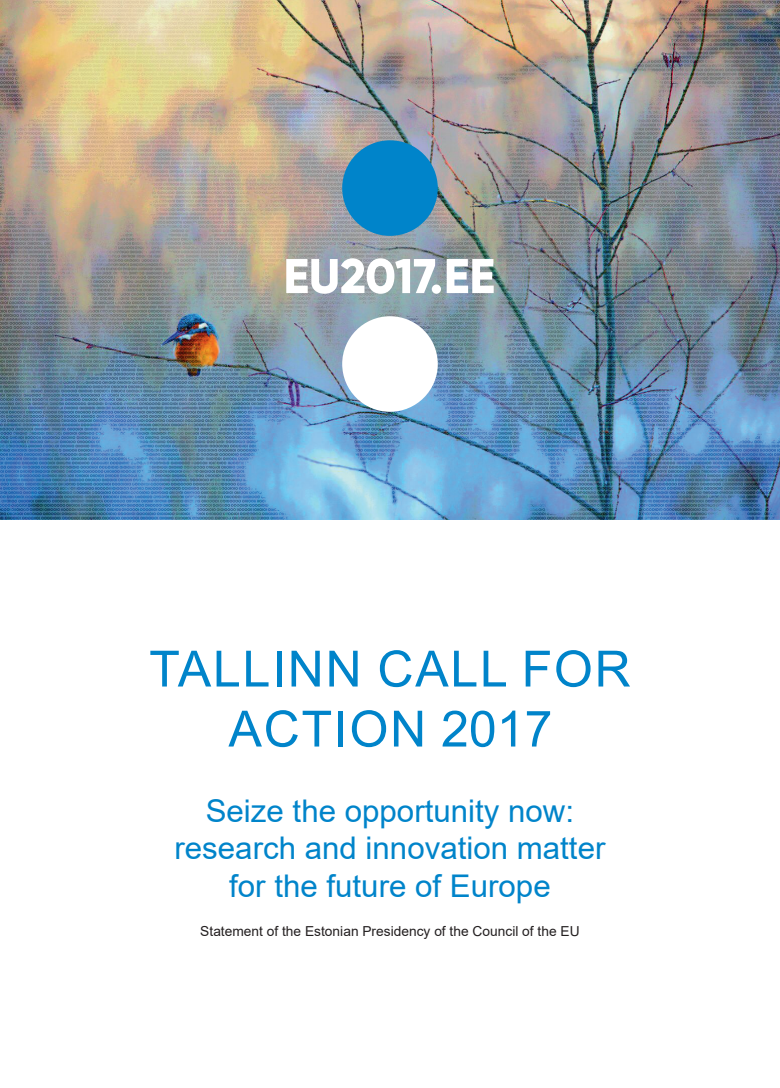
<style>
.page{position:relative;width:780px;height:1088px;background:#fff}
.page>*{position:absolute;margin:0;border:0;box-sizing:border-box;transform-origin:0 0}
.t1{font:50px/60px "Arial";letter-spacing:.035em;color:#0084ca;text-align:center}
.t2{font:31.25px/37.5px "Arial";color:#0084ca;text-align:center}
.t3{font:13.75px "Arial";color:#231f20}
</style>
<div class="page">
<img style="left:0;top:0;width:780px;height:520px">
<div style="left:342px;top:140px;width:96px;height:96px;background:#0084ca;border-radius:50%"></div>
<img style="left:286px;top:258px;width:207px;height:154px">
<h1 class="t1" style="left:149px;top:639px;width:483px">TALLINN CALL FOR<br>ACTION 2017</h1>
<p class="t2" style="left:174px;top:791px;width:432px">Seize the opportunity now: research and innovation matter for the future of Europe</p>
<p class="t3" style="left:200px;top:921px;width:381px">Statement of the Estonian Presidency of the Council of the EU</p>
</div>
